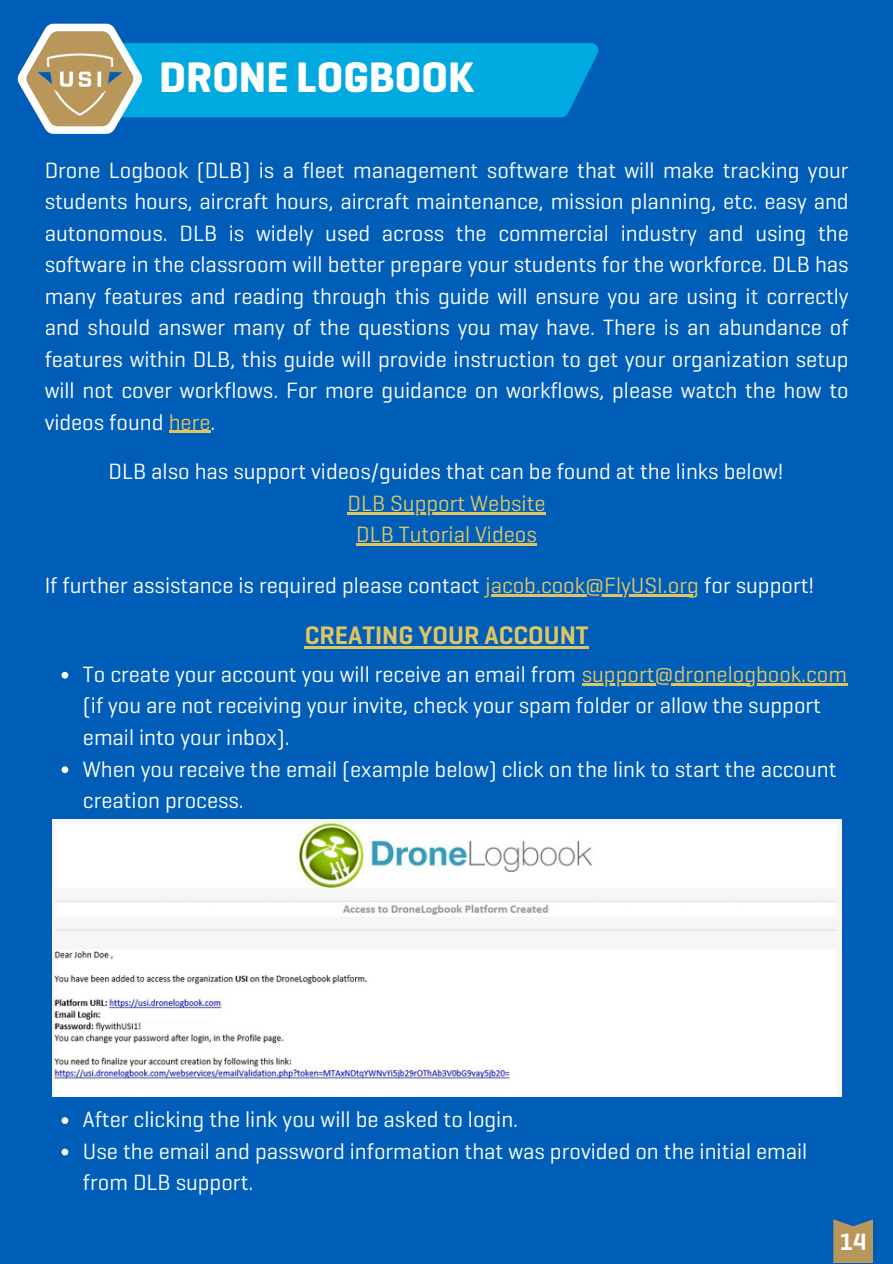
<style>
.page{position:relative;width:893px;height:1264px;background:#fff}
.page>*{position:absolute;margin:0;border:0;box-sizing:border-box;transform-origin:0 0}
.t1{font:700 43.5px "Geogrotesque";color:#fff}
.t2{font:600 25.8px "Geogrotesque";color:#ddc564}
.t3{font:600 24px "Geogrotesque";color:#fff}
.t4{font:22.5px/31.5px "Geogrotesque";color:#fff}
.t5{font:22.5px/31.5px "Geogrotesque";color:#ddc564;text-align:center}
.s1{color:#ddc564}
</style>
<div class="page">
<div style="left:0;top:0;width:892px;height:1263px;background:#005eb8"></div>
<svg style="left:18px;top:24px;width:580px;height:110px"></svg>
<img style="left:24px;top:48px;width:110px;height:73px">
<svg style="left:833px;top:1219px;width:40px;height:44px;background:#a79163"></svg>
<img style="left:52px;top:819px;width:789px;height:277px">
<svg style="left:62px;top:672px;width:6px;height:6px"></svg>
<hr style="left:581px;top:683px;width:266px;height:2px;background:#ddc564">
<svg style="left:62px;top:766px;width:6px;height:7px"></svg>
<img style="left:102px;top:1010px;width:110px;height:10px">
<hr style="left:305px;top:646px;width:283px;height:2px;background:#ddc564">
<hr style="left:169px;top:431px;width:41px;height:2px;background:#ddc564">
<hr style="left:347px;top:512px;width:199px;height:2px;background:#ddc564">
<hr style="left:356px;top:543px;width:181px;height:2px;background:#ddc564">
<hr style="left:485px;top:594px;width:214px;height:2px;background:#ddc564">
<svg style="left:62px;top:1117px;width:6px;height:6px"></svg>
<svg style="left:62px;top:1148px;width:6px;height:7px"></svg>
<h1 class="t1" style="left:159px;top:50px;width:316px">DRONE LOGBOOK</h1>
<p class="t4" style="left:45px;top:154px;width:805px;text-align:justify">Drone Logbook (DLB) is a fleet management software that will make tracking your students hours, aircraft hours, aircraft maintenance, mission planning, etc. easy and autonomous. DLB is widely used across the commercial industry and using the software in the classroom will better prepare your students for the workforce. DLB has many features and reading through this guide will ensure you are using it correctly and should answer many of the questions you may have. There is an abundance of features within DLB, this guide will provide instruction to get your organization setup will not cover workflows. For more guidance on workflows, please watch the how to videos found <span class="s1">here</span>.</p>
<p class="t4" style="left:109px;top:455px;width:676px">DLB also has support videos/guides that can be found at the links below!</p>
<p class="t5" style="left:347px;top:487px;width:199px">DLB Support Website<br>DLB Tutorial Videos</p>
<p class="t4" style="left:45px;top:569px;width:771px">If further assistance is required please contact <span class="s1">jacob.cook@FlyUSI.org</span> for support!</p>
<p class="t2" style="left:305px;top:619px;width:285px">CREATING YOUR ACCOUNT</p>
<p class="t4" style="left:83px;top:658px;width:765px">To create your account you will receive an email from <span class="s1">support@dronelogbook.com </span>(if you are not receiving your invite, check your spam folder or allow the support email into your inbox).<br>When you receive the email (example below) click on the link to start the account creation process.</p>
<p class="t4" style="left:83px;top:1103px;width:725px">After clicking the link you will be asked to login.<br>Use the email and password information that was provided on the initial email from DLB support.</p>
<p class="t3" style="left:839px;top:1226px;width:28px">14</p>
</div>
